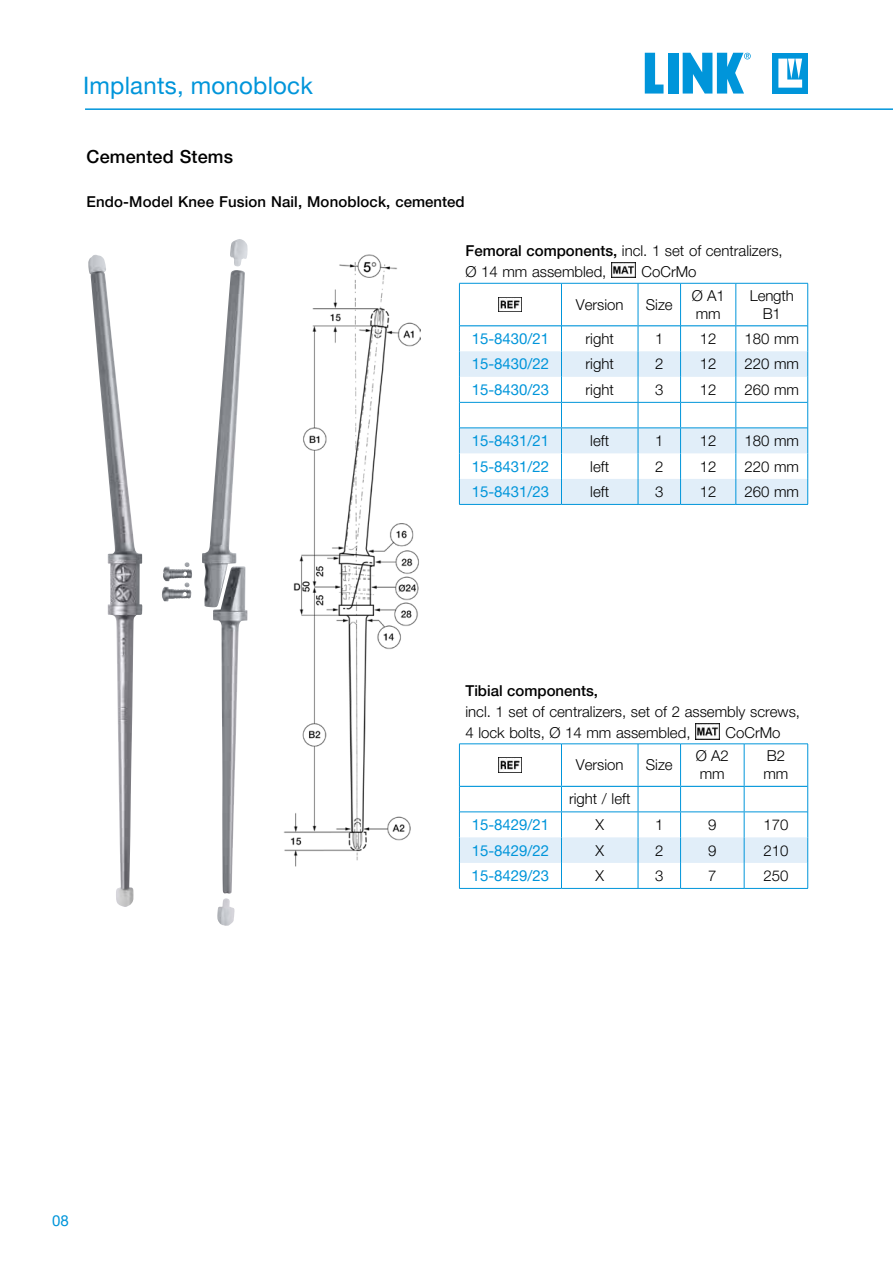
<style>
.page{position:relative;width:893px;height:1263px;background:#fff}
.page>*{position:absolute;margin:0;border:0;box-sizing:border-box;transform-origin:0 0}
.t1{font:24px "Helvetica Neue LT Pro";letter-spacing:.01em;color:#0095da}
.t2{font:500 18px "Helvetica Neue LT Pro";letter-spacing:.01em;color:#000}
.t3{font:300 15px/18px "Helvetica Neue LT Pro";color:#000}
.t4{font:15px "Helvetica Neue LT Pro";color:#0095da}
.t5{font:500 15px "Helvetica Neue LT Pro";letter-spacing:.01em;color:#000}
.s1{font-weight:500}
</style>
<div class="page">
<hr style="left:85px;top:108px;width:808px;height:2px;background:#0095da">
<div style="left:773px;top:53px;width:35px;height:41px;background:#0095da"></div>
<svg style="left:778px;top:59px;width:24px;height:29px"></svg>
<svg style="left:645px;top:53px;width:18px;height:41px"></svg>
<div style="left:668px;top:53px;width:10px;height:41px;background:#0095da"></div>
<svg style="left:683px;top:53px;width:68px;height:41px"></svg>
<svg style="left:460px;top:351px;width:347px;height:153px;fill:#e5f0f9"></svg>
<hr style="left:460px;top:325px;width:101px;height:1px;background:#0095da">
<hr style="left:562px;top:325px;width:76px;height:1px;background:#0095da">
<hr style="left:638px;top:325px;width:42px;height:1px;background:#0095da">
<hr style="left:681px;top:325px;width:54px;height:1px;background:#0095da">
<hr style="left:736px;top:325px;width:71px;height:1px;background:#0095da">
<hr style="left:459px;top:283px;width:102px;height:1px;background:#0095da">
<hr style="left:459px;top:283px;width:1px;height:43px;background:#0095da">
<hr style="left:561px;top:283px;width:77px;height:1px;background:#0095da">
<hr style="left:638px;top:283px;width:43px;height:1px;background:#0095da">
<hr style="left:681px;top:283px;width:55px;height:1px;background:#0095da">
<hr style="left:736px;top:283px;width:72px;height:1px;background:#0095da">
<hr style="left:807px;top:283px;width:1px;height:43px;background:#0095da">
<svg style="left:459px;top:326px;width:1px;height:178px"></svg>
<svg style="left:807px;top:326px;width:1px;height:178px"></svg>
<hr style="left:459px;top:504px;width:102px;height:1px;background:#0095da">
<hr style="left:561px;top:504px;width:77px;height:1px;background:#0095da">
<hr style="left:638px;top:504px;width:43px;height:1px;background:#0095da">
<hr style="left:681px;top:504px;width:55px;height:1px;background:#0095da">
<hr style="left:736px;top:504px;width:72px;height:1px;background:#0095da">
<hr style="left:460px;top:402px;width:101px;height:1px;background:#0095da">
<hr style="left:561px;top:402px;width:77px;height:1px;background:#0095da">
<hr style="left:638px;top:402px;width:43px;height:1px;background:#0095da">
<hr style="left:681px;top:402px;width:55px;height:1px;background:#0095da">
<hr style="left:736px;top:402px;width:71px;height:1px;background:#0095da">
<hr style="left:460px;top:427px;width:101px;height:1px;background:#0095da">
<hr style="left:561px;top:427px;width:77px;height:1px;background:#0095da">
<hr style="left:638px;top:427px;width:43px;height:1px;background:#0095da">
<hr style="left:681px;top:427px;width:55px;height:1px;background:#0095da">
<hr style="left:736px;top:427px;width:71px;height:1px;background:#0095da">
<hr style="left:561px;top:283px;width:1px;height:43px;background:#0095da">
<hr style="left:638px;top:283px;width:1px;height:43px;background:#0095da">
<hr style="left:680px;top:283px;width:1px;height:43px;background:#0095da">
<hr style="left:735px;top:283px;width:1px;height:43px;background:#0095da">
<svg style="left:561px;top:326px;width:1px;height:178px"></svg>
<svg style="left:638px;top:326px;width:1px;height:178px"></svg>
<svg style="left:680px;top:326px;width:1px;height:178px"></svg>
<svg style="left:735px;top:326px;width:1px;height:178px"></svg>
<img style="left:611px;top:263px;width:24px;height:15px">
<img style="left:499px;top:297px;width:23px;height:15px">
<img style="left:163px;top:239px;width:85px;height:655px">
<img style="left:88px;top:255px;width:54px;height:652px">
<hr style="left:561px;top:744px;width:1px;height:42px;background:#0095da">
<hr style="left:638px;top:744px;width:1px;height:42px;background:#0095da">
<hr style="left:680px;top:744px;width:1px;height:42px;background:#0095da">
<hr style="left:744px;top:744px;width:1px;height:42px;background:#0095da">
<hr style="left:459px;top:743px;width:102px;height:1px;background:#0095da">
<hr style="left:459px;top:744px;width:1px;height:42px;background:#0095da">
<hr style="left:561px;top:743px;width:77px;height:1px;background:#0095da">
<hr style="left:638px;top:743px;width:43px;height:1px;background:#0095da">
<hr style="left:681px;top:743px;width:63px;height:1px;background:#0095da">
<hr style="left:744px;top:743px;width:64px;height:1px;background:#0095da">
<hr style="left:807px;top:744px;width:1px;height:42px;background:#0095da">
<svg style="left:459px;top:786px;width:349px;height:102px"></svg>
<hr style="left:459px;top:888px;width:102px;height:1px;background:#0095da">
<hr style="left:561px;top:888px;width:77px;height:1px;background:#0095da">
<hr style="left:638px;top:888px;width:43px;height:1px;background:#0095da">
<hr style="left:681px;top:888px;width:63px;height:1px;background:#0095da">
<hr style="left:744px;top:888px;width:64px;height:1px;background:#0095da">
<hr style="left:460px;top:786px;width:101px;height:1px;background:#0095da">
<hr style="left:561px;top:786px;width:77px;height:1px;background:#0095da">
<hr style="left:638px;top:786px;width:43px;height:1px;background:#0095da">
<hr style="left:681px;top:786px;width:63px;height:1px;background:#0095da">
<hr style="left:744px;top:786px;width:63px;height:1px;background:#0095da">
<hr style="left:460px;top:811px;width:101px;height:1px;background:#0095da">
<hr style="left:561px;top:811px;width:77px;height:1px;background:#0095da">
<hr style="left:638px;top:811px;width:43px;height:1px;background:#0095da">
<hr style="left:681px;top:811px;width:63px;height:1px;background:#0095da">
<hr style="left:744px;top:811px;width:63px;height:1px;background:#0095da">
<img style="left:695px;top:724px;width:24px;height:15px">
<img style="left:499px;top:758px;width:23px;height:14px">
<img style="left:283px;top:254px;width:137px;height:612px">
<h1 class="t1" style="left:83px;top:70px;width:231px">Implants, monoblock</h1>
<p class="t2" style="left:87px;top:146px;width:148px">Cemented Stems</p>
<p class="t5" style="left:87px;top:192px;width:379px">Endo-Model Knee Fusion Nail, Monoblock, cemented</p>
<p class="t3" style="left:465px;top:239px;width:319px;line-height:21px"><span class="s1">Femoral components,</span> incl. 1 set of centralizers,<br>Ø 14 mm assembled,</p>
<p class="t3" style="left:642px;top:262px;width:57px">CoCrMo</p>
<p class="t3" style="left:576px;top:295px;width:49px">Version</p>
<p class="t3" style="left:646px;top:295px;width:28px">Size</p>
<p class="t3" style="left:692px;top:286px;width:35px">Ø A1 mm</p>
<p class="t3" style="left:750px;top:286px;width:45px;text-align:center">Length<br>B1</p>
<p class="t4" style="left:472px;top:329px;width:79px">15-8430/21</p>
<p class="t3" style="left:586px;top:329px;width:30px">right</p>
<p class="t3" style="left:655px;top:329px;width:10px">1</p>
<p class="t3" style="left:700px;top:329px;width:18px">12</p>
<p class="t3" style="left:744px;top:329px;width:56px">180 mm</p>
<p class="t4" style="left:472px;top:355px;width:79px">15-8430/22</p>
<p class="t3" style="left:586px;top:355px;width:30px">right</p>
<p class="t3" style="left:655px;top:355px;width:10px">2</p>
<p class="t3" style="left:700px;top:355px;width:18px">12</p>
<p class="t3" style="left:744px;top:355px;width:56px">220 mm</p>
<p class="t4" style="left:472px;top:380px;width:79px">15-8430/23</p>
<p class="t3" style="left:586px;top:380px;width:30px">right</p>
<p class="t3" style="left:655px;top:380px;width:10px">3</p>
<p class="t3" style="left:700px;top:380px;width:18px">12</p>
<p class="t3" style="left:744px;top:380px;width:56px">260 mm</p>
<p class="t4" style="left:472px;top:431px;width:79px">15-8431/21</p>
<p class="t3" style="left:590px;top:431px;width:20px">left</p>
<p class="t3" style="left:655px;top:431px;width:10px">1</p>
<p class="t3" style="left:700px;top:431px;width:18px">12</p>
<p class="t3" style="left:744px;top:431px;width:56px">180 mm</p>
<p class="t4" style="left:472px;top:457px;width:79px">15-8431/22</p>
<p class="t3" style="left:590px;top:457px;width:20px">left</p>
<p class="t3" style="left:655px;top:457px;width:10px">2</p>
<p class="t3" style="left:700px;top:457px;width:18px">12</p>
<p class="t3" style="left:744px;top:457px;width:56px">220 mm</p>
<p class="t4" style="left:472px;top:482px;width:79px">15-8431/23</p>
<p class="t3" style="left:590px;top:482px;width:20px">left</p>
<p class="t3" style="left:655px;top:482px;width:10px">3</p>
<p class="t3" style="left:700px;top:482px;width:18px">12</p>
<p class="t3" style="left:744px;top:482px;width:56px">260 mm</p>
<p class="t5" style="left:465px;top:681px;width:134px">Tibial components,</p>
<p class="t3" style="left:465px;top:701px;width:336px;line-height:21px">incl. 1 set of centralizers, set of 2 assembly screws,<br>4 lock bolts, Ø 14 mm assembled,</p>
<p class="t3" style="left:726px;top:723px;width:57px">CoCrMo</p>
<p class="t3" style="left:576px;top:756px;width:49px">Version</p>
<p class="t3" style="left:646px;top:756px;width:28px">Size</p>
<p class="t3" style="left:696px;top:747px;width:35px">Ø A2 mm</p>
<p class="t3" style="left:763px;top:747px;width:26px">B2 mm</p>
<p class="t3" style="left:569px;top:790px;width:63px">right / left</p>
<p class="t4" style="left:472px;top:815px;width:79px">15-8429/21</p>
<p class="t3" style="left:595px;top:815px;width:10px">X</p>
<p class="t3" style="left:655px;top:815px;width:10px">1</p>
<p class="t3" style="left:708px;top:815px;width:10px">9</p>
<p class="t3" style="left:763px;top:815px;width:27px">170</p>
<p class="t4" style="left:472px;top:841px;width:79px">15-8429/22</p>
<p class="t3" style="left:595px;top:841px;width:10px">X</p>
<p class="t3" style="left:655px;top:841px;width:10px">2</p>
<p class="t3" style="left:708px;top:841px;width:10px">9</p>
<p class="t3" style="left:763px;top:841px;width:27px">210</p>
<p class="t4" style="left:472px;top:866px;width:79px">15-8429/23</p>
<p class="t3" style="left:595px;top:866px;width:10px">X</p>
<p class="t3" style="left:655px;top:866px;width:10px">3</p>
<p class="t3" style="left:708px;top:866px;width:10px">7</p>
<p class="t3" style="left:763px;top:866px;width:27px">250</p>
<p class="t4" style="left:52px;top:1211px;width:18px">08</p>
</div>
